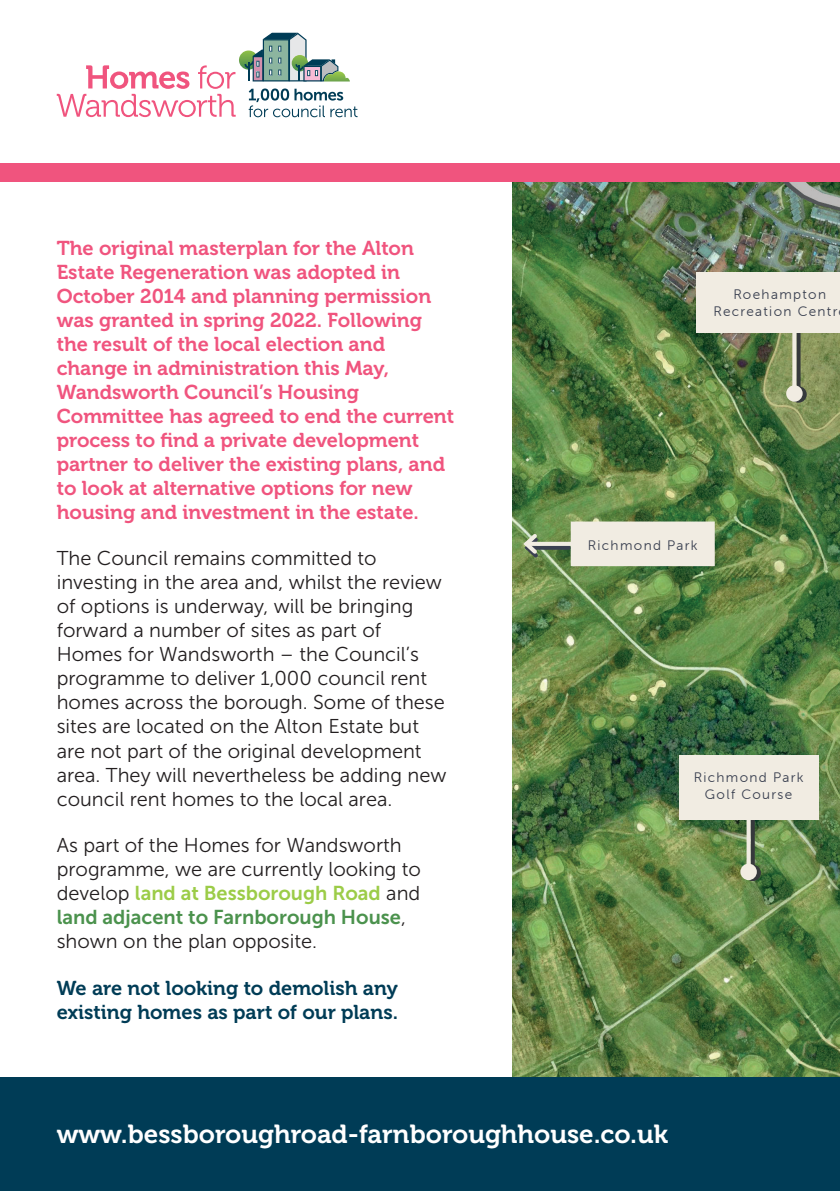
<style>
.page{position:relative;width:840px;height:1191px;background:#fff}
.page>*{position:absolute;margin:0;border:0;box-sizing:border-box;transform-origin:0 0}
._33707_Body_Text_01{font:26px "Museo 700";color:#fff}
._33707_Body_Text_01-2{font:20px/24px "Museo Sans 300";color:#231f20}
._33707_Intro_Text_01{font:20px/24px "Museo 700";color:#f0547e}
._33707_Intro_Text_01-2{font:20px/24px "Museo 700";color:#003c56}
.t1{font:13.8px/16.4px "Museo Sans Rounded 300";letter-spacing:.1em;color:#3b4151;text-align:center}
.s1{font-family:"Museo Sans 700";color:#9ccc48}
.s2{font-family:"Museo Sans 700";color:#4b924d}
</style>
<div class="page">
<img style="left:512px;top:181px;width:327px;height:896px">
<hr style="left:839px;top:427px;width:1px;height:38px;background:#4b924d">
<svg style="left:796px;top:333px;width:4px;height:53px"></svg>
<svg style="left:789px;top:386px;width:17px;height:17px"></svg>
<svg style="left:750px;top:819px;width:4px;height:45px"></svg>
<svg style="left:744px;top:864px;width:16px;height:17px"></svg>
<div style="left:678px;top:755px;width:139px;height:64px;background:#f1ece2"></div>
<div style="left:695px;top:272px;width:144px;height:61px;background:#f1ece2"></div>
<div style="left:571px;top:522px;width:142px;height:43px;background:#f1ece2"></div>
<div style="left:570px;top:521px;width:144px;height:45px;border:1px solid #f1ece2"></div>
<div style="left:527px;top:545px;width:41px;height:5px;background:#3b4151"></div>
<svg style="left:791px;top:333px;width:5px;height:52px"></svg>
<div style="left:785px;top:385px;width:17px;height:17px;background:#f1ece2;border-radius:50%"></div>
<svg style="left:746px;top:819px;width:4px;height:44px"></svg>
<div style="left:740px;top:863px;width:16px;height:17px;background:#f1ece2;border-radius:50%"></div>
<svg style="left:541px;top:542px;width:31px;height:4px"></svg>
<svg style="left:520px;top:530px;width:21px;height:31px"></svg>
<svg style="left:239px;top:50px;width:19px;height:20px"></svg>
<svg style="left:248px;top:88px;width:109px;height:29px"></svg>
<svg style="left:57px;top:65px;width:178px;height:52px"></svg>
<svg style="left:244px;top:33px;width:105px;height:48px"></svg>
<div style="left:0;top:163px;width:839px;height:18px;background:#f0547e"></div>
<div style="left:0;top:1077px;width:839px;height:114px;background:#003c56"></div>
<p class="_33707_Intro_Text_01" style="left:57px;top:236px;width:398px">The original masterplan for the Alton Estate Regeneration was adopted in October 2014 and planning permission was granted in spring 2022. Following the result of the local election and change in administration this May, Wandsworth Council’s Housing Committee has agreed to end the current process to find a private development partner to deliver the existing plans, and to look at alternative options for new housing and investment in the estate.</p>
<p class="_33707_Body_Text_01-2" style="left:57px;top:546px;width:391px">The Council remains committed to investing in the area and, whilst the review of options is underway, will be bringing forward a number of sites as part of Homes for Wandsworth – the Council’s programme to deliver 1,000 council rent homes across the borough. Some of these sites are located on the Alton Estate but are not part of the original development area. They will nevertheless be adding new council rent homes to the local area.</p>
<p class="_33707_Body_Text_01-2" style="left:57px;top:833px;width:365px">As part of the Homes for Wandsworth programme, we are currently looking to develop <span class="s1">land at Bessborough Road</span> and <span class="s2">land adjacent to Farnborough House</span>, shown on the plan opposite.</p>
<p class="_33707_Intro_Text_01-2" style="left:57px;top:976px;width:342px">We are not looking to demolish any existing homes as part of our plans.</p>
<p class="t1" style="left:713px;top:286px;width:125px;text-align:left;text-indent:20px">Roehampton<br>Recreation Centr</p>
<p class="t1" style="left:587px;top:537px;width:111px">Richmond Park</p>
<p class="t1" style="left:693px;top:769px;width:111px">Richmond Park<br>Golf Course</p>
<p class="_33707_Body_Text_01" style="left:57px;top:1119px;width:612px">www.bessboroughroad-farnboroughhouse.co.uk</p>
</div>
